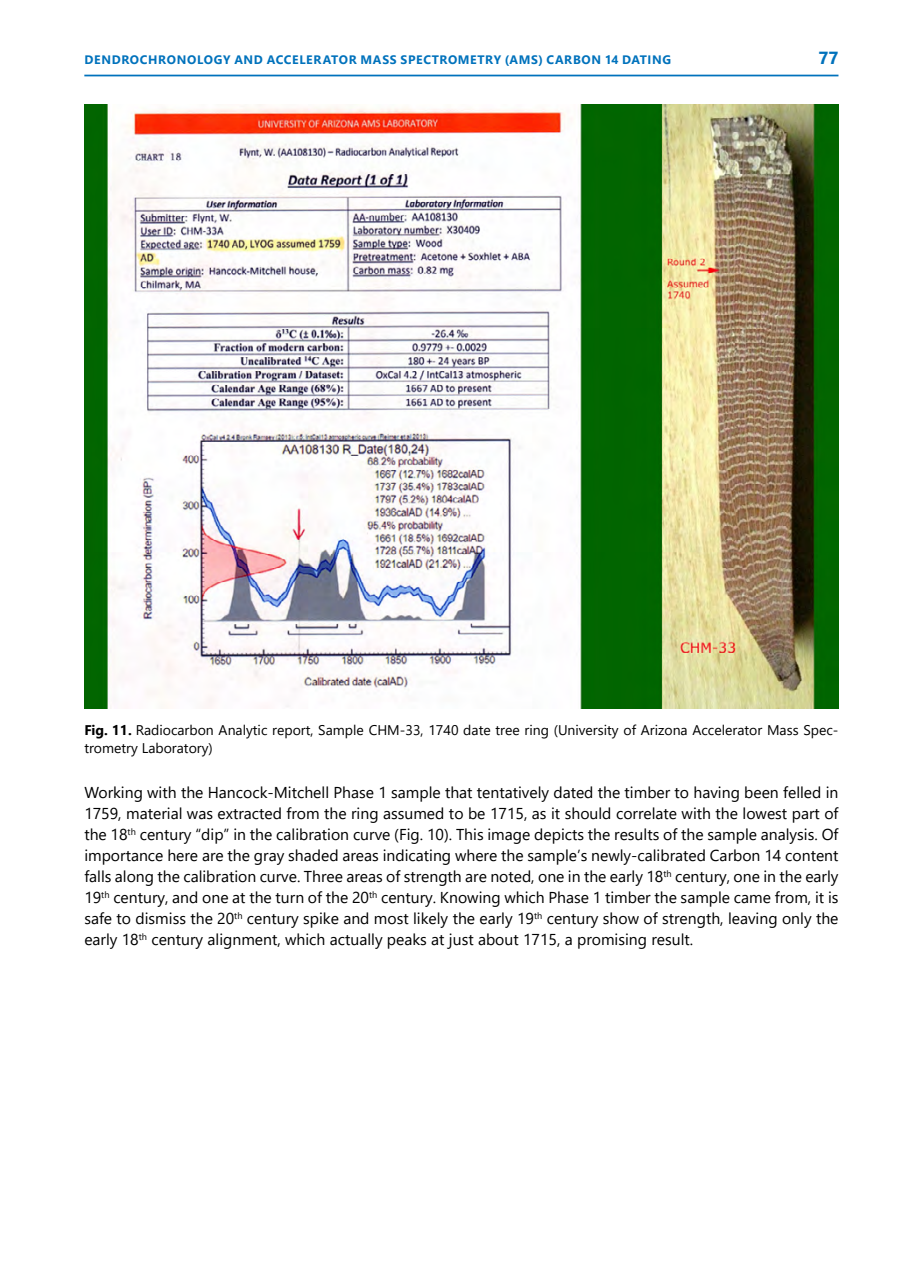
<style>
.page{position:relative;width:903px;height:1275px;background:#fff}
.page>*{position:absolute;margin:0;border:0;box-sizing:border-box;transform-origin:0 0}
.t1{font:700 17.5px "Segoe UI";color:#0072bc}
.EN_Tekst{font:15.75px/21px "Segoe UI";color:#000;text-align:justify}
.t2{font:14px/17.5px "Segoe UI";color:#000}
.t3{font:700 12.25px "Segoe UI";letter-spacing:.055em;color:#0072bc}
.s1{font-weight:700}
</style>
<div class="page">
<hr style="left:84px;top:75px;width:754px;height:1px;background:#0072bc">
<img style="left:84px;top:104px;width:754px;height:604px">
<p class="t3" style="left:85px;top:49px;width:93px">DENDROCHRONOLO</p>
<p class="t3" style="left:214px;top:49px;width:31px">GY AND</p>
<p class="t3" style="left:267px;top:49px;width:116px">ACCELERATOR MASS</p>
<p class="t3" style="left:401px;top:49px;width:272px">SPECTROM ETRY (AMS) CARBON 14 DATIN G</p>
<p class="t1" style="left:818px;top:42px;width:22px">77</p>
<p class="t2" style="left:84px;top:720px;width:756px"><span class="s1">FIG. 11.</span> Radiocarbon Analytic report, Sample CHM-33, 1740 date tree ring (University of Arizona Accelerator Mass Spec&shy;trometry Laboratory)</p>
<p class="EN_Tekst" style="left:84px;top:781px;width:756px">Working with the Hancock-Mitchell Phase 1 sample that tentatively dated the timber to having been felled in 1759, material was extracted from the ring assumed to be 1715, as it should correlate with the lowest part of the 18<sup>th</sup> century “dip” in the calibration curve (Fig. 10). This image depicts the results of the sample analysis. Of importance here are the gray shaded areas indicating where the sample’s newly-calibrated Carbon 14 content falls along the calibration curve. Three areas of strength are noted, one in the early 18<sup>th</sup> century, one in the early 19<sup>th</sup> century, and one at the turn of the 20<sup>th</sup> century. Knowing which Phase 1 timber the sample came from, it is safe to dismiss the 20<sup>th</sup> century spike and most likely the early 19<sup>th</sup> century show of strength, leaving only the early 18<sup>th</sup> century alignment, which actually peaks at just about 1715, a promising result.</p>
</div>
